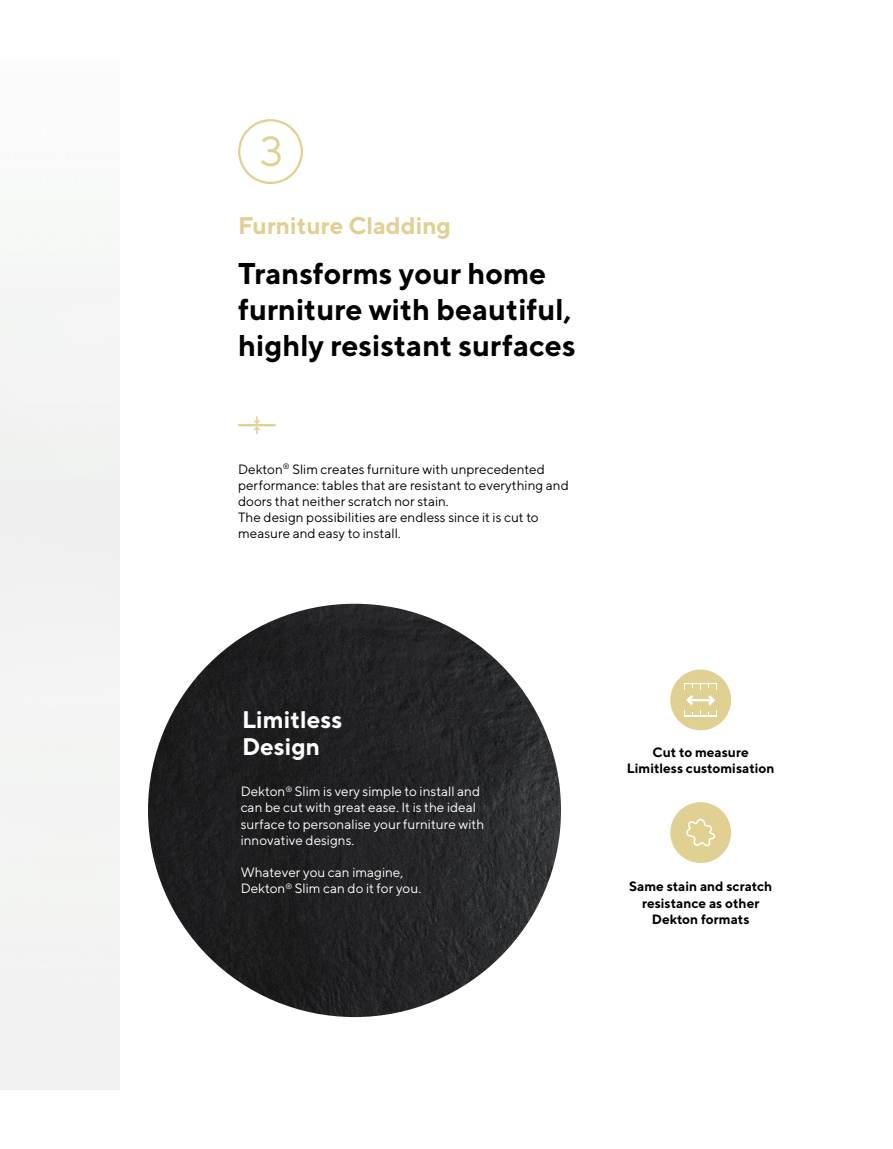
<style>
.page{position:relative;width:893px;height:1149px;background:#fff}
.page>*{position:absolute;margin:0;border:0;box-sizing:border-box;transform-origin:0 0}
.Texto_General{font:42px "TT Norms";color:#e0d092}
.Super_títulos{font:700 30px/36px "TT Norms";color:#000}
.Titulos{font:700 24px "TT Norms";color:#e0d092}
.Titulos-2{font:700 24px/27px "TT Norms";color:#fff}
.Texto_General-2{font:13.5px/16.2px "TT Norms";color:#000}
.Texto_General-3{font:13.5px/16.2px "TT Norms";color:#fff}
.Texto_General-4{font:700 13.5px/16.2px "TT Norms";color:#000;text-align:center}
</style>
<div class="page">
<div style="left:670px;top:802px;width:61px;height:60px;background:#e0d092;border-radius:50%"></div>
<svg style="left:686px;top:818px;width:29px;height:28px"></svg>
<div style="left:670px;top:669px;width:61px;height:61px;background:#e0d092;border-radius:50%"></div>
<svg style="left:684px;top:683px;width:33px;height:33px"></svg>
<svg style="left:254px;top:416px;width:6px;height:18px"></svg>
<hr style="left:238px;top:424px;width:38px;height:2px;background:#e0d092">
<div style="left:238px;top:119px;width:65px;height:65px;border:2px solid #e0d092;border-radius:50%"></div>
<img style="left:148px;top:603px;width:413px;height:413px;border-radius:206px">
<p class="Texto_General" style="left:260px;top:125px;width:25px">3</p>
<p class="Titulos" style="left:238px;top:210px;width:214px">Furniture Cladding</p>
<p class="Super_títulos" style="left:238px;top:255px;width:339px">Transforms your home furniture with beautiful, highly resistant surfaces</p>
<p class="Texto_General-2" style="left:238px;top:460px;width:332px">Dekton<sup>®</sup> Slim creates furniture with unprecedented performance: tables that are resistant to everything and doors that neither scratch nor stain.</p>
<p class="Texto_General-2" style="left:238px;top:509px;width:302px">The design possibilities are endless since it is cut to measure and easy to install.</p>
<p class="Titulos-2" style="left:242px;top:705px;width:102px">Limitless<br>Design</p>
<p class="Texto_General-3" style="left:241px;top:782px;width:245px">Dekton<sup>®</sup> Slim is very simple to install and can be cut with great ease. It is the ideal surface to personalise your furniture with innovative designs.</p>
<p class="Texto_General-3" style="left:241px;top:863px;width:182px">Whatever you can imagine,<br>Dekton<sup>®</sup> Slim can do it for you.</p>
<p class="Texto_General-4" style="left:627px;top:743px;width:149px">Cut to measure<br>Limitless customisation</p>
<p class="Texto_General-4" style="left:629px;top:877px;width:145px">Same stain and scratch resistance as other<br>Dekton formats</p>
</div>
